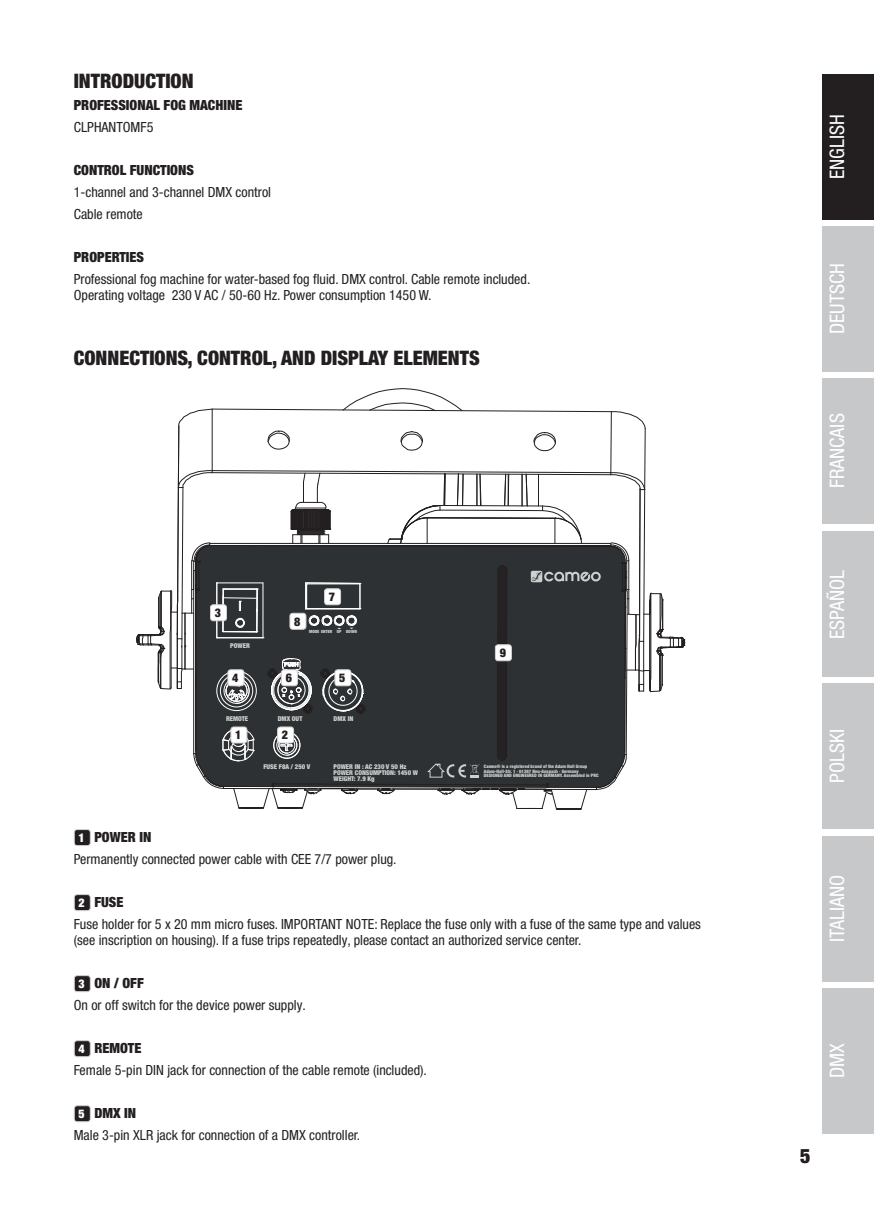
<style>
.page{position:relative;width:874px;height:1225px;background:#fff}
.page>*{position:absolute;margin:0;border:0;box-sizing:border-box;transform-origin:0 0}
.t1{font:900 condensed 20px "Helvetica Neue LT Pro";color:#231f20}
.t2{font:condensed 20px "Helvetica Neue LT Std";color:#fff}
.t3{font:900 condensed 20px "Helvetica Neue LT Std";color:#231f20}
.t4{font:condensed 14px/21.6px "Helvetica Neue LT Pro";color:#231f20}
.t5{font:900 condensed 14px "Helvetica Neue LT Pro";color:#231f20}
.t6{font:900 condensed 12px "Helvetica Neue LT Pro";color:#231f20}
.t7{font:900 condensed 6.6px/6px "Helvetica Neue LT Pro";color:#ced0cf}
.t8{font:900 condensed 4.6px/4.6px "Helvetica Neue LT Pro";color:#ced0cf}
.t9{font:900 condensed 4.4px "Helvetica Neue LT Pro";color:#ced0cf}
.s1{font-weight:900;font-size:12px;color:#fff}
.s2{font-weight:900}
</style>
<div class="page">
<div style="left:821px;top:988px;width:52px;height:146px;background:#c7c8ca"></div>
<div style="left:821px;top:74px;width:52px;height:145px;background:#231f20"></div>
<div style="left:821px;top:226px;width:52px;height:145px;background:#c7c8ca"></div>
<div style="left:821px;top:378px;width:52px;height:146px;background:#c7c8ca"></div>
<div style="left:821px;top:531px;width:52px;height:146px;background:#c7c8ca"></div>
<div style="left:821px;top:683px;width:52px;height:146px;background:#c7c8ca"></div>
<div style="left:821px;top:836px;width:52px;height:145px;background:#c7c8ca"></div>
<svg style="left:137px;top:388px;width:547px;height:421px"></svg>
<div style="left:497px;top:565px;width:9px;height:195px;background:#231f20;border-radius:4px"></div>
<div style="left:210px;top:605px;width:16px;height:16px;background:#fff;border-radius:3px"></div>
<div style="left:210px;top:604px;width:17px;height:17px;border:1px solid #d1d2d4;border-radius:3px"></div>
<div style="left:324px;top:589px;width:16px;height:16px;background:#fff;border-radius:3px"></div>
<div style="left:324px;top:588px;width:17px;height:17px;border:1px solid #d1d2d4;border-radius:3px"></div>
<div style="left:290px;top:613px;width:16px;height:16px;background:#fff;border-radius:3px"></div>
<div style="left:289px;top:613px;width:17px;height:17px;border:1px solid #d1d2d4;border-radius:3px"></div>
<div style="left:228px;top:670px;width:16px;height:16px;background:#fff;border-radius:3px"></div>
<div style="left:227px;top:669px;width:17px;height:17px;border:1px solid #d1d2d4;border-radius:3px"></div>
<div style="left:281px;top:670px;width:16px;height:16px;background:#fff;border-radius:3px"></div>
<div style="left:281px;top:669px;width:17px;height:17px;border:1px solid #d1d2d4;border-radius:3px"></div>
<div style="left:335px;top:670px;width:16px;height:16px;background:#fff;border-radius:3px"></div>
<div style="left:334px;top:669px;width:17px;height:17px;border:1px solid #d1d2d4;border-radius:3px"></div>
<div style="left:231px;top:727px;width:16px;height:16px;background:#fff;border-radius:3px"></div>
<div style="left:230px;top:726px;width:17px;height:17px;border:1px solid #d1d2d4;border-radius:3px"></div>
<div style="left:277px;top:727px;width:16px;height:16px;background:#fff;border-radius:3px"></div>
<div style="left:277px;top:726px;width:17px;height:17px;border:1px solid #d1d2d4;border-radius:3px"></div>
<div style="left:495px;top:645px;width:16px;height:16px;background:#fff;border-radius:3px"></div>
<div style="left:494px;top:644px;width:17px;height:17px;border:1px solid #d1d2d4;border-radius:3px"></div>
<div style="left:74px;top:829px;width:16px;height:16px;background:#231f20;border-radius:3px"></div>
<div style="left:74px;top:829px;width:17px;height:17px;border:1px solid #d1d2d4;border-radius:3px"></div>
<div style="left:74px;top:894px;width:16px;height:16px;background:#231f20;border-radius:3px"></div>
<div style="left:74px;top:894px;width:17px;height:17px;border:1px solid #d1d2d4;border-radius:3px"></div>
<div style="left:74px;top:975px;width:16px;height:16px;background:#231f20;border-radius:3px"></div>
<div style="left:74px;top:975px;width:17px;height:17px;border:1px solid #d1d2d4;border-radius:3px"></div>
<div style="left:74px;top:1040px;width:16px;height:16px;background:#231f20;border-radius:3px"></div>
<div style="left:74px;top:1040px;width:17px;height:17px;border:1px solid #d1d2d4;border-radius:3px"></div>
<div style="left:74px;top:1105px;width:16px;height:16px;background:#231f20;border-radius:3px"></div>
<div style="left:74px;top:1105px;width:17px;height:17px;border:1px solid #d1d2d4;border-radius:3px"></div>
<h1 class="t1" style="left:74px;top:69px;width:121px">INTRODUCTION</h1>
<p class="t5" style="left:74px;top:97px;width:170px">PROFESSIONAL FOG MACHINE</p>
<p class="t4" style="left:74px;top:116px;width:81px">CLPHANTOMF5</p>
<p class="t5" style="left:74px;top:162px;width:122px">CONTROL FUNCTIONS</p>
<p class="t4" style="left:74px;top:181px;width:199px">1-channel and 3-channel DMX control<br>Cable remote</p>
<p class="t5" style="left:74px;top:248px;width:72px">PROPERTIES</p>
<p class="t4" style="left:74px;top:270px;width:458px;line-height:16px">Professional fog machine for water-based fog fluid. DMX control. Cable remote included.<br>Operating voltage 230 V AC / 50-60 Hz. Power consumption 1450 W.</p>
<h1 class="t1" style="left:74px;top:345px;width:407px">CONNECTIONS, CONTROL, AND DISPLAY ELEMENTS</h1>
<p class="t6" style="left:215px;top:605px;width:8px">3</p>
<p class="t7" style="left:230px;top:642px;width:21px">POWER</p>
<p class="t6" style="left:294px;top:614px;width:8px">8</p>
<p class="t6" style="left:329px;top:589px;width:8px">7</p>
<p class="t9" style="left:309px;top:628px;width:49px">MODE ENTER UP DOWN</p>
<p class="t6" style="left:232px;top:670px;width:8px">4</p>
<p class="t6" style="left:286px;top:670px;width:8px">6</p>
<p class="t6" style="left:339px;top:670px;width:8px">5</p>
<p class="t7" style="left:226px;top:715px;width:24px">REMOTE</p>
<p class="t7" style="left:278px;top:715px;width:26px">DMX OUT</p>
<p class="t7" style="left:333px;top:715px;width:21px">DMX IN</p>
<p class="t6" style="left:235px;top:728px;width:8px">1</p>
<p class="t6" style="left:282px;top:728px;width:8px">2</p>
<p class="t7" style="left:263px;top:764px;width:48px">FUSE F8A / 250 V</p>
<p class="t7" style="left:333px;top:764px;width:86px">POWER IN : AC 230 V 50 Hz<br>POWER CONSUMPTION: 1450 W<br>WEIGHT: 7.9 Kg</p>
<p class="t6" style="left:499px;top:645px;width:8px">9</p>
<p class="t8" style="left:483px;top:764px;width:116px">Cameo® is a registered brand of the Adam Hall Group<br>Adam-Hall-Str. 1 · 61267 Neu-Anspach · Germany<br>DESIGNED AND ENGINEERED IN GERMANY. Assembled in PRC</p>
<p class="t4" style="left:74px;top:826px;width:324px;text-indent:5px"><span class="s1">1</span> <span class="s2">POWER IN<br></span>Permanently connected power cable with CEE 7/7 power plug.</p>
<p class="t4" style="left:74px;top:891px;width:628px;text-indent:5px"><span class="s1">2</span> <span class="s2">FUSE<br></span>Fuse holder for 5 x 20 mm micro fuses. IMPORTANT NOTE: Replace the fuse only with a fuse of the same type and values</p>
<p class="t4" style="left:74px;top:928px;width:509px">(see inscription on housing). If a fuse trips repeatedly, please contact an authorized service center.</p>
<p class="t4" style="left:74px;top:972px;width:233px;text-indent:5px"><span class="s1">3</span> <span class="s2">ON / OFF<br></span>On or off switch for the device power supply.</p>
<p class="t4" style="left:74px;top:1037px;width:354px;text-indent:5px"><span class="s1">4</span> <span class="s2">REMOTE<br></span>Female 5-pin DIN jack for connection of the cable remote (included).</p>
<p class="t4" style="left:74px;top:1102px;width:288px;text-indent:5px"><span class="s1">5</span> <span class="s2">DMX IN<br></span>Male 3-pin XLR jack for connection of a DMX controller.</p>
<h1 class="t2" style="left:824px;top:179px;width:66px;rotate:-90deg">ENGLISH</h1>
<h1 class="t2" style="left:824px;top:334px;width:73px;rotate:-90deg">DEUTSCH</h1>
<h1 class="t2" style="left:824px;top:488px;width:76px;rotate:-90deg">FRANCAIS</h1>
<h1 class="t2" style="left:825px;top:639px;width:71px;rotate:-90deg">ESPAÑOL</h1>
<h1 class="t2" style="left:825px;top:783px;width:55px;rotate:-90deg">POLSKI</h1>
<h1 class="t2" style="left:825px;top:942px;width:69px;rotate:-90deg">ITALIANO</h1>
<h1 class="t2" style="left:825px;top:1078px;width:36px;rotate:-90deg">DMX</h1>
<h1 class="t3" style="left:799px;top:1143px;width:12px">5</h1>
</div>
